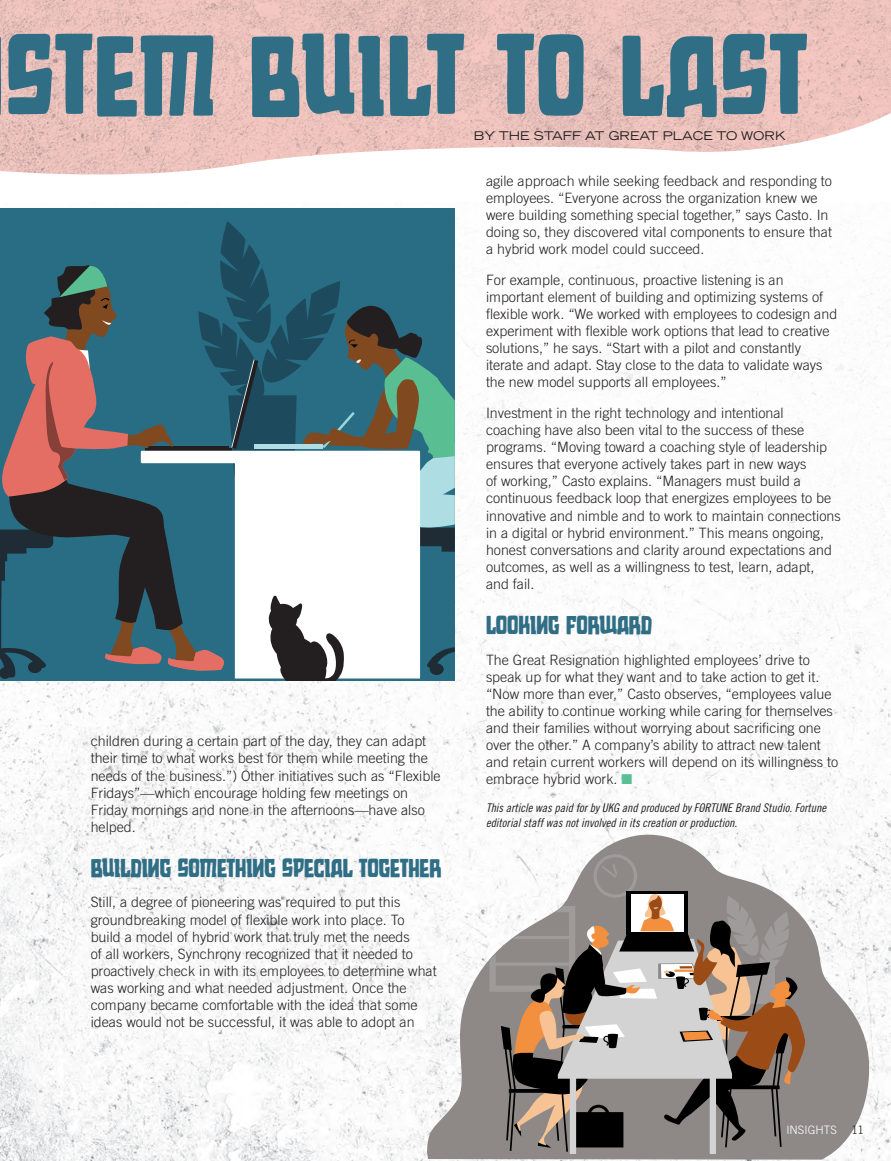
<style>
.page{position:relative;width:891px;height:1161px;background:#fff}
.page>*{position:absolute;margin:0;border:0;box-sizing:border-box;transform-origin:0 0}
.t1{font:115.65px "Matrics";letter-spacing:.02em;color:#306e85}
.t2{font:26.25px "Matrics";color:#306e85}
.t3{font:300 14.25px/17.1px "Trade Gothic LT Std";color:#231f20}
.t4{font:12px/14.4px "Trade Gothic LT Std Cn 18 Obl";color:#231f20}
.t5{font:expanded 12px "Trade Gothic LT Std";color:#231f20}
.t6{font:300 11.7px "Trade Gothic LT Std";letter-spacing:.005em;color:#fff}
.t7{font:300 11.7px "Trade Gothic LT Std";color:#231f20}
.s1{color:#5abf93}
</style>
<div class="page">
<img style="left:0;top:224px;width:891px;height:937px">
<img style="left:0;top:0;width:891px;height:175px">
<div style="left:0;top:208px;width:455px;height:472px;background:#286d84"></div>
<svg style="left:0;top:221px;width:455px;height:459px"></svg>
<svg style="left:426px;top:822px;width:445px;height:338px;fill:#f6f6f7"></svg>
<svg style="left:489px;top:854px;width:318px;height:300px;background:#9a9089"></svg>
<h1 class="t1" style="left:6px;top:8px;width:802px">STEM BUILT TO LAST</h1>
<p class="t3" style="left:91px;top:733px;width:351px">children during a certain part of the day, they can adapt their time to what works best for them while meeting the needs of the business.”) Other initiatives such as “Flexible Fridays”—which encourage holding few meetings on Friday mornings and none in the afternoons—have also helped.</p>
<h2 class="t2" style="left:91px;top:852px;width:352px">BUILDING SOMETHING SPECIAL TOGETHER</h2>
<p class="t3" style="left:91px;top:894px;width:347px">Still, a degree of pioneering was required to put this groundbreaking model of flexible work into place. To build a model of hybrid work that truly met the needs<br>of all workers, Synchrony recognized that it needed to proactively check in with its employees to determine what was working and what needed adjustment. Once the company became comfortable with the idea that some ideas would not be successful, it was able to adopt an</p>
<p class="t5" style="left:474px;top:128px;width:313px">BY THE STAFF AT GREAT PLACE TO WORK</p>
<p class="t3" style="left:486px;top:172px;width:348px">agile approach while seeking feedback and responding to employees. “Everyone across the organization knew we were building something special together,” says Casto. In doing so, they discovered vital components to ensure that a hybrid work model could succeed.</p>
<p class="t3" style="left:486px;top:271px;width:353px">For example, continuous, proactive listening is an important element of building and optimizing systems of flexible work. “We worked with employees to codesign and experiment with flexible work options that lead to creative solutions,” he says. “Start with a pilot and constantly iterate and adapt. Stay close to the data to validate ways the new model supports all employees.”</p>
<p class="t3" style="left:486px;top:404px;width:356px">Investment in the right technology and intentional coaching have also been vital to the success of these programs. “Moving toward a coaching style of leadership ensures that everyone actively takes part in new ways<br>of working,” Casto explains. “Managers must build a continuous feedback loop that energizes employees to be innovative and nimble and to work to maintain connections in a digital or hybrid environment.” This means ongoing, honest conversations and clarity around expectations and outcomes, as well as a willingness to test, learn, adapt, and fail.</p>
<h2 class="t2" style="left:486px;top:610px;width:168px">LOOKING FORWARD</h2>
<p class="t3" style="left:486px;top:651px;width:354px">The Great Resignation highlighted employees’ drive to speak up for what they want and to take action to get it. “Now more than ever,” Casto observes, “employees value the ability to continue working while caring for themselves and their families without worrying about sacrificing one over the other.” A company’s ability to attract new talent and retain current workers will depend on its willingness to embrace hybrid work. <span class="s1">■</span></p>
<p class="t4" style="left:486px;top:801px;width:342px">This article was paid for by UKG and produced by FORTUNE Brand Studio. Fortune editorial staff was not involved in its creation or production.</p>
<p class="t6" style="left:786px;top:1123px;width:52px">INSIGHTS</p>
<p class="t7" style="left:852px;top:1123px;width:14px">11</p>
</div>
